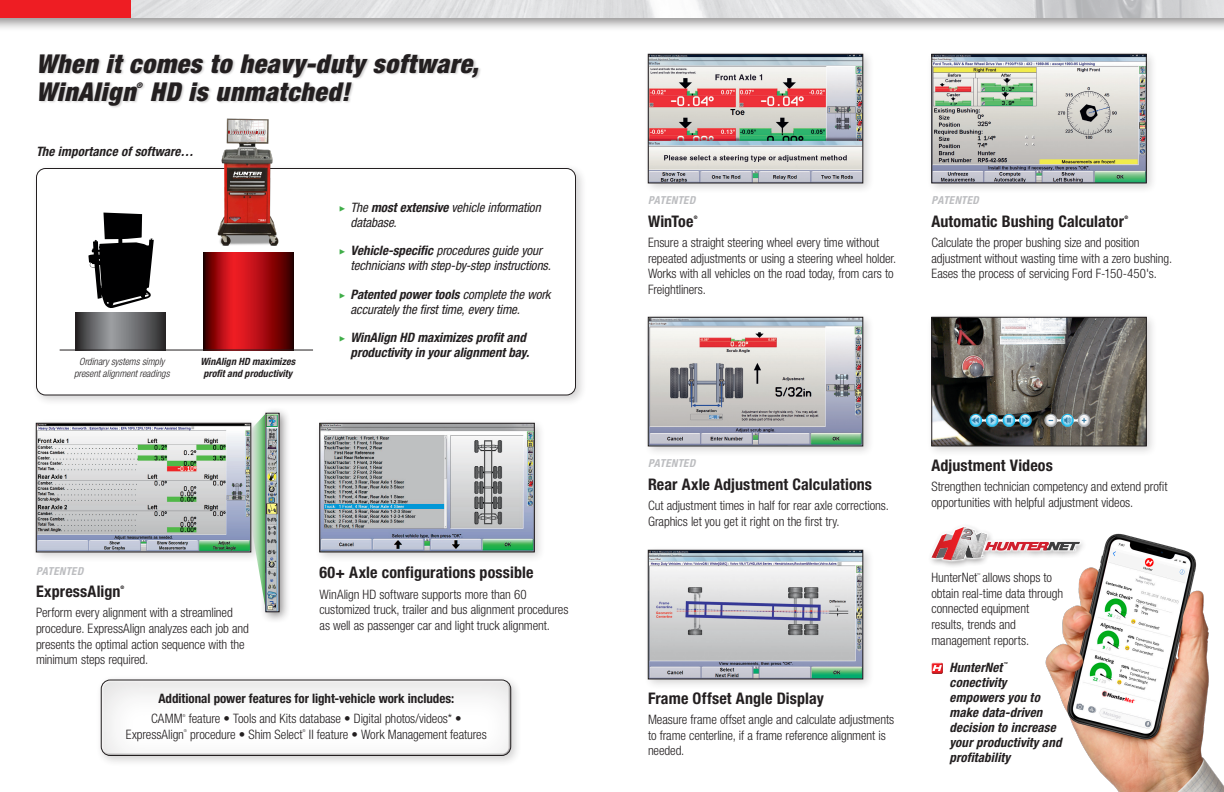
<style>
.page{position:relative;width:1224px;height:792px;background:#fff}
.page>*{position:absolute;margin:0;border:0;box-sizing:border-box;transform-origin:0 0}
._2_0_Heading___Section__req__Obj_Style{font:italic 900 condensed 26px/28px "Helvetica Neue LT Std";letter-spacing:.025em;color:#231f20}
._3_0_Showcase___Title__16pt{font:700 condensed 16px "Helvetica Neue LT Std";letter-spacing:.01em;color:#231f20}
._4_0_Body___Text__13pt{font:300 condensed 13px/15.6px "Helvetica Neue LT Std";letter-spacing:-.01em;color:#231f20}
.t1{font:italic condensed 13px/15px "Helvetica Neue LT Std";letter-spacing:-.01em;color:#231f20}
._3_0_Showcase___Title__16pt-2{font:italic 700 condensed 13px/15px "Helvetica Neue LT Std";letter-spacing:.005em;color:#231f20;text-align:right}
._4_0_Body___Text__13pt-2{font:700 condensed 13px "Helvetica Neue LT Std";color:#231f20}
._3_1_Subheading__13pt__Italic{font:italic 700 condensed 13px "Helvetica Neue LT Std";letter-spacing:.01em;color:#231f20}
._3_0_Showcase___Title__16pt-3{font:italic 700 condensed 11px "Helvetica Neue LT Std";letter-spacing:.02em;color:#bcbdc0}
.t2{font:italic 300 condensed 10px/12px "Helvetica Neue LT Std";color:#231f20;text-align:center}
.t3{font:italic 700 condensed 10px/12px "Helvetica Neue LT Std";letter-spacing:.005em;color:#231f20}
._2_0_Heading___Section__req__Obj_Style-2{font:italic 900 condensed 7.8px "Helvetica Neue LT Std";color:#231f20}
._3_0_Showcase___Title__16pt-4{font:700 condensed 4.8px "Helvetica Neue LT Std";color:#231f20}
._4_0_Body___Text__13pt-3{font:300 condensed 3.9px "Helvetica Neue LT Std";color:#231f20}
._3_0_Showcase___Title__16pt-5{font:italic 700 condensed 3.9px "Helvetica Neue LT Std";color:#231f20}
.s1{font-family:"Modern Pictograms";font-style:normal;font-stretch:normal;color:#40ae49}
.s2{font-weight:700}
.s3{font-family:"Modern Pictograms";font-weight:400;font-style:normal;font-stretch:normal;color:#40ae49}
</style>
<div class="page">
<div style="left:0;top:0;width:1224px;height:33px;background:#231f20;opacity:.5"></div>
<img style="left:130px;top:0;width:1094px;height:18px">
<div style="left:0;top:0;width:130px;height:18px;background:#ee1d23"></div>
<img style="left:1045px;top:533px;width:179px;height:259px">
<div style="left:31px;top:163px;width:556px;height:244px;background:#231f20;opacity:.2"></div>
<div style="left:36px;top:168px;width:540px;height:227px;background:#fff;border-radius:9px"></div>
<div style="left:36px;top:168px;width:540px;height:228px;border:1px solid #231f20;border-radius:9px"></div>
<div style="left:927px;top:49px;width:231px;height:145px;background:#231f20;opacity:.2"></div>
<img style="left:934px;top:56px;width:211px;height:125px">
<div style="left:932px;top:54px;width:215px;height:129px;border:1px solid #231f20"></div>
<div style="left:39px;top:53px;width:443px;height:56px;background:#231f20;opacity:.2"></div>
<svg style="left:203px;top:253px;width:90px;height:97px;background:#9c0b0f"></svg>
<svg style="left:76px;top:313px;width:90px;height:37px;background:#656668"></svg>
<hr style="left:60px;top:350px;width:253px;height:1px;background:#231f20">
<div style="left:31px;top:418px;width:231px;height:145px;background:#231f20;opacity:.2"></div>
<img style="left:38px;top:425px;width:211px;height:125px">
<div style="left:36px;top:423px;width:215px;height:129px;border:1px solid #231f20"></div>
<div style="left:643px;top:545px;width:231px;height:145px;background:#231f20;opacity:.2"></div>
<img style="left:650px;top:552px;width:211px;height:125px">
<div style="left:648px;top:550px;width:215px;height:129px;border:1px solid #231f20"></div>
<div style="left:927px;top:312px;width:231px;height:145px;background:#231f20;opacity:.2"></div>
<img style="left:934px;top:319px;width:211px;height:125px">
<div style="left:932px;top:317px;width:215px;height:129px;border:1px solid #231f20"></div>
<div style="left:96px;top:675px;width:427px;height:92px;background:#231f20;opacity:.2"></div>
<div style="left:101px;top:678px;width:409px;height:77px;background:#8b898a"></div>
<div style="left:101px;top:680px;width:411px;height:77px;background:#231f20;opacity:.5"></div>
<div style="left:101px;top:680px;width:410px;height:76px;border:1px solid #231f20;border-radius:9px"></div>
<svg style="left:88px;top:213px;width:66px;height:95px"></svg>
<img style="left:198px;top:106px;width:99px;height:147px">
<img style="left:946px;top:411px;width:167px;height:18px">
<div style="left:315px;top:418px;width:231px;height:145px;background:#231f20;opacity:.2"></div>
<img style="left:322px;top:425px;width:211px;height:125px">
<div style="left:320px;top:423px;width:215px;height:129px;border:1px solid #231f20"></div>
<div style="left:643px;top:49px;width:231px;height:145px;background:#231f20;opacity:.2"></div>
<img style="left:650px;top:56px;width:211px;height:125px">
<div style="left:648px;top:54px;width:215px;height:129px;border:1px solid #231f20"></div>
<div style="left:643px;top:312px;width:231px;height:145px;background:#231f20;opacity:.2"></div>
<img style="left:650px;top:319px;width:211px;height:125px">
<div style="left:648px;top:317px;width:215px;height:129px;border:1px solid #231f20"></div>
<svg style="left:250px;top:418px;width:10px;height:158px;background:#b8ceba"></svg>
<div style="left:260px;top:407px;width:31px;height:217px;background:#231f20;opacity:.5"></div>
<img style="left:268px;top:415px;width:9px;height:195px">
<div style="left:931px;top:662px;width:12px;height:12px;background:#fff;opacity:.75"></div>
<div style="left:931px;top:663px;width:12px;height:11px;background:#231f20;opacity:.75"></div>
<div style="left:928px;top:523px;width:160px;height:45px;background:#231f20;opacity:.5"></div>
<svg style="left:929px;top:525px;width:154px;height:38px"></svg>
<svg style="left:932px;top:527px;width:148px;height:34px"></svg>
<p class="_2_0_Heading___Section__req__Obj_Style" style="left:36px;top:49px;width:444px">When it comes to heavy-duty software,<br>WinAlign</p>
<p class="_2_0_Heading___Section__req__Obj_Style-2" style="left:136px;top:80px;width:8px">®</p>
<p class="_2_0_Heading___Section__req__Obj_Style" style="left:150px;top:77px;width:201px">HD is unmatched!</p>
<p class="_3_1_Subheading__13pt__Italic" style="left:36px;top:143px;width:159px">The importance of software…</p>
<p class="t2" style="left:74px;top:356px;width:97px">Ordinary systems simply present alignment readings</p>
<p class="t3" style="left:200px;top:355px;width:96px">WinAlign HD maximizes profit and productivity</p>
<p class="t1" style="left:351px;top:200px;width:192px;text-indent:-12px"><span class="s1">&gt;</span> The <span class="s2">most extensive</span> vehicle information database.</p>
<p class="t1" style="left:351px;top:243px;width:202px;text-indent:-12px"><span class="s1">&gt;</span> <span class="s2">Vehicle-specific</span> procedures guide your technicians with step-by-step instructions.</p>
<p class="t1" style="left:351px;top:287px;width:202px;text-indent:-12px"><span class="s1">&gt;</span> <span class="s2">Patented power tools</span> complete the work accurately the first time, every time.</p>
<p class="_3_0_Showcase___Title__16pt-2" style="left:339px;top:330px;width:192px"><span class="s3">&gt;</span> WinAlign HD maximizes profit and productivity in your alignment bay.</p>
<p class="_3_0_Showcase___Title__16pt-3" style="left:36px;top:564px;width:49px">PATENTED</p>
<p class="_3_0_Showcase___Title__16pt" style="left:36px;top:582px;width:86px">ExpressAlign</p>
<p class="_3_0_Showcase___Title__16pt-4" style="left:121px;top:585px;width:5px">®</p>
<p class="_4_0_Body___Text__13pt" style="left:36px;top:605px;width:215px">Perform every alignment with a streamlined procedure. ExpressAlign analyzes each job and presents the optimal action sequence with the minimum steps required.</p>
<p class="_3_0_Showcase___Title__16pt" style="left:320px;top:563px;width:215px">60+ Axle configurations possible</p>
<p class="_4_0_Body___Text__13pt" style="left:320px;top:586px;width:250px">WinAlign HD software supports more than 60 customized truck, trailer and bus alignment procedures as well as passenger car and light truck alignment.</p>
<p class="_4_0_Body___Text__13pt-2" style="left:158px;top:690px;width:297px">Additional power features for light-vehicle work includes:</p>
<p class="_4_0_Body___Text__13pt" style="left:151px;top:711px;width:33px">CAMM</p>
<p class="_4_0_Body___Text__13pt-3" style="left:183px;top:713px;width:5px">®</p>
<p class="_4_0_Body___Text__13pt" style="left:189px;top:711px;width:274px">feature • Tools and Kits database • Digital photos/videos* •</p>
<p class="_4_0_Body___Text__13pt" style="left:126px;top:726px;width:60px">ExpressAlign</p>
<p class="_4_0_Body___Text__13pt-3" style="left:184px;top:728px;width:5px">®</p>
<p class="_4_0_Body___Text__13pt" style="left:190px;top:726px;width:114px">procedure • Shim Select</p>
<p class="_4_0_Body___Text__13pt-3" style="left:303px;top:728px;width:5px">®</p>
<p class="_4_0_Body___Text__13pt" style="left:309px;top:726px;width:179px">II feature • Work Management features</p>
<p class="_3_0_Showcase___Title__16pt-3" style="left:648px;top:194px;width:49px">PATENTED</p>
<p class="_3_0_Showcase___Title__16pt" style="left:648px;top:211px;width:47px">WinToe</p>
<p class="_3_0_Showcase___Title__16pt-4" style="left:694px;top:214px;width:5px">®</p>
<p class="_4_0_Body___Text__13pt" style="left:648px;top:234px;width:250px">Ensure a straight steering wheel every time without repeated adjustments or using a steering wheel holder.<br>Works with all vehicles on the road today, from cars to Freightliners.</p>
<p class="_3_0_Showcase___Title__16pt-3" style="left:932px;top:194px;width:49px">PATENTED</p>
<p class="_3_0_Showcase___Title__16pt" style="left:932px;top:211px;width:194px">Automatic Bushing Calculator</p>
<p class="_3_0_Showcase___Title__16pt-4" style="left:1124px;top:214px;width:5px">®</p>
<p class="_4_0_Body___Text__13pt" style="left:932px;top:234px;width:242px">Calculate the proper bushing size and position adjustment without wasting time with a zero bushing.<br>Eases the process of servicing Ford F-150-450's.</p>
<p class="_3_0_Showcase___Title__16pt-3" style="left:648px;top:457px;width:49px">PATENTED</p>
<p class="_3_0_Showcase___Title__16pt" style="left:648px;top:474px;width:226px">Rear Axle Adjustment Calculations</p>
<p class="_4_0_Body___Text__13pt" style="left:648px;top:497px;width:242px">Cut adjustment times in half for rear axle corrections.<br>Graphics let you get it right on the first try.</p>
<p class="_3_0_Showcase___Title__16pt" style="left:648px;top:689px;width:177px">Frame Offset Angle Display</p>
<p class="_4_0_Body___Text__13pt" style="left:648px;top:712px;width:248px">Measure frame offset angle and calculate adjustments to frame centerline, if a frame reference alignment is needed.</p>
<p class="_3_0_Showcase___Title__16pt" style="left:932px;top:456px;width:123px">Adjustment Videos</p>
<p class="_4_0_Body___Text__13pt" style="left:932px;top:479px;width:238px">Strengthen technician competency and extend profit opportunities with helpful adjustment videos.</p>
<p class="_4_0_Body___Text__13pt-3" style="left:977px;top:572px;width:5px">™</p>
<p class="_4_0_Body___Text__13pt" style="left:932px;top:585px;width:133px">obtain real-time data through connected equipment results, trends and management reports.</p>
<p class="_4_0_Body___Text__13pt" style="left:932px;top:570px;width:122px">HunterNet allows shops to</p>
<p class="_3_0_Showcase___Title__16pt-2" style="left:949px;top:660px;width:54px">HunterNet</p>
<p class="_3_0_Showcase___Title__16pt-5" style="left:1004px;top:662px;width:5px">™</p>
<p class="_3_0_Showcase___Title__16pt-2" style="left:950px;top:675px;width:114px;text-align:left">conectivity empowers you to make data-driven decision to increase your productivity and profitability</p>
</div>
